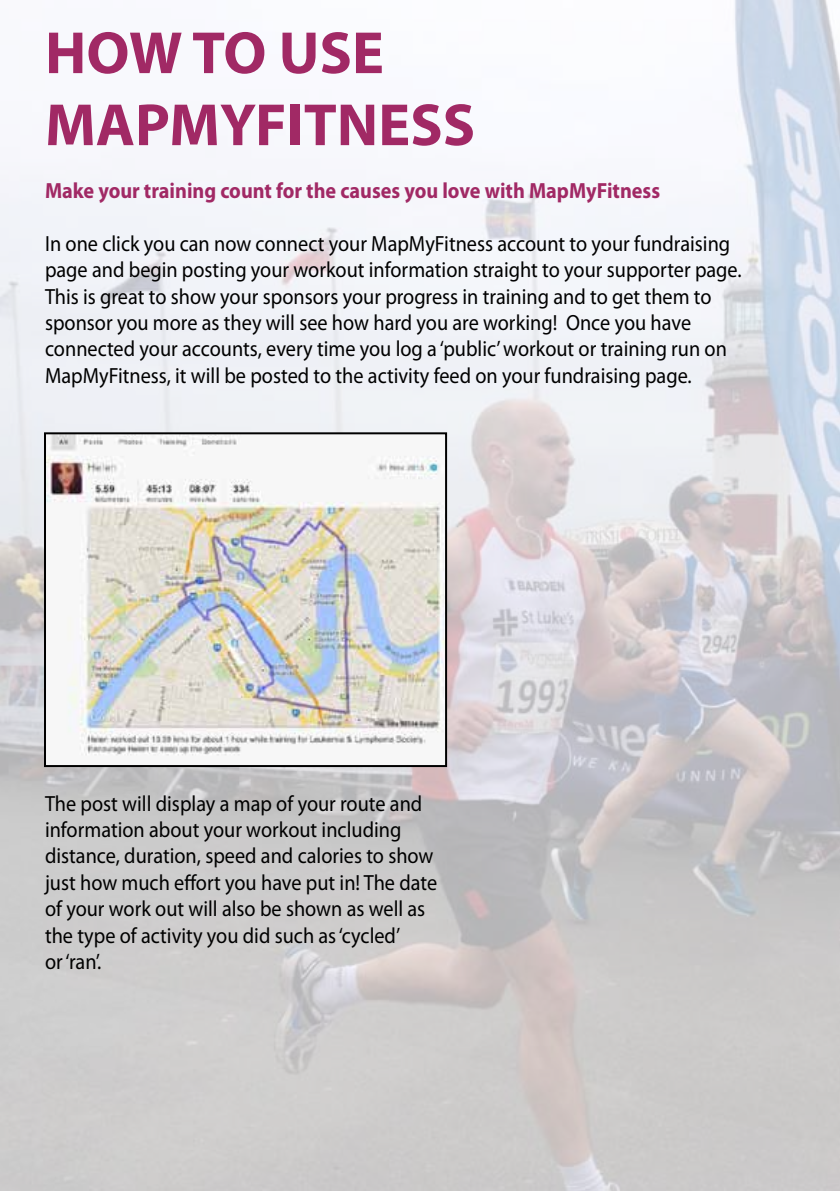
<style>
.page{position:relative;width:840px;height:1191px;background:#fff}
.page>*{position:absolute;margin:0;border:0;box-sizing:border-box;transform-origin:0 0}
.t1{font:700 60px/72px "Myriad Pro";color:#a12965}
.t2{font:22px/26.4px "Myriad Pro";color:#000;scale:.92 1}
.t3{font:700 22px "Myriad Pro";color:#a12965;scale:.92 1}
</style>
<div class="page">
<img style="left:0;top:0;width:839px;height:1191px">
<img style="left:47px;top:435px;width:397px;height:329px">
<div style="left:44px;top:432px;width:403px;height:335px;border:2px solid #000"></div>
<h1 class="t1" style="left:45px;top:15px;width:431px">HOW TO USE<br>MAPMYFITNESS</h1>
<p class="t3" style="left:45px;top:176px;width:669px">Make your training count for the causes you love with MapMyFitness</p>
<p class="t2" style="left:45px;top:230px;width:758px">In one click you can now connect your MapMyFitness account to your fundraising page and begin posting your workout information straight to your supporter page.<br>This is great to show your sponsors your progress in training and to get them to sponsor you more as they will see how hard you are working! Once you have connected your accounts, every time you log a ‘public’ workout or training run on MapMyFitness, it will be posted to the activity feed on your fundraising page.</p>
<p class="t2" style="left:45px;top:789px;width:427px">The post will display a map of your route and information about your workout including distance, duration, speed and calories to show just how much effort you have put in! The date of your work out will also be shown as well as the type of activity you did such as ‘cycled’<br>or ‘ran’.</p>
</div>
